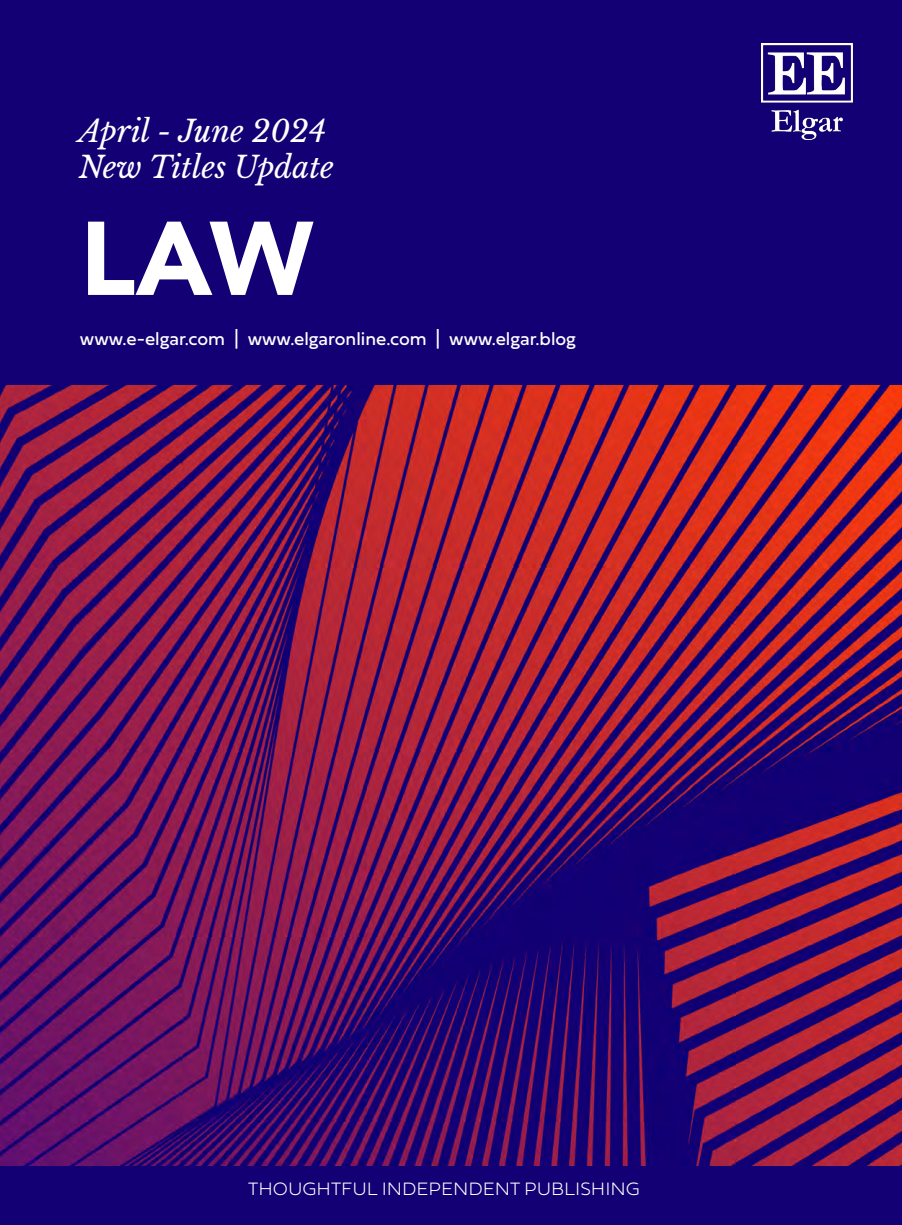
<style>
.page{position:relative;width:902px;height:1225px;background:#fff}
.page>*{position:absolute;margin:0;border:0;box-sizing:border-box;transform-origin:0 0}
.t1{font:900 103.5px "Avenir";color:#fff}
.t2{font:italic 29.7px/35.7px "Libre Baskerville";color:#fff}
.t3{font:18.75px "Fieldwork Hum";color:#fff}
.t4{font:100 18.75px "Fieldwork Hum";color:#fff}
</style>
<div class="page">
<div style="left:0;top:0;width:901px;height:391px;background:#130074"></div>
<div style="left:0;top:1160px;width:901px;height:65px;background:#130074"></div>
<img style="left:761px;top:44px;width:91px;height:95px">
<img style="left:0;top:386px;width:901px;height:779px">
<h2 class="t2" style="left:79px;top:113px;width:256px">April - June 2024<br>New Titles Update</h2>
<h1 class="t1" style="left:80px;top:170px;width:235px">LAW</h1>
<p class="t3" style="left:80px;top:324px;width:497px">www.e-elgar.com | www.elgaronline.com | www.elgar.blog</p>
<p class="t4" style="left:248px;top:1174px;width:393px">THOUGHTFUL INDEPENDENT PUBLISHING</p>
</div>
